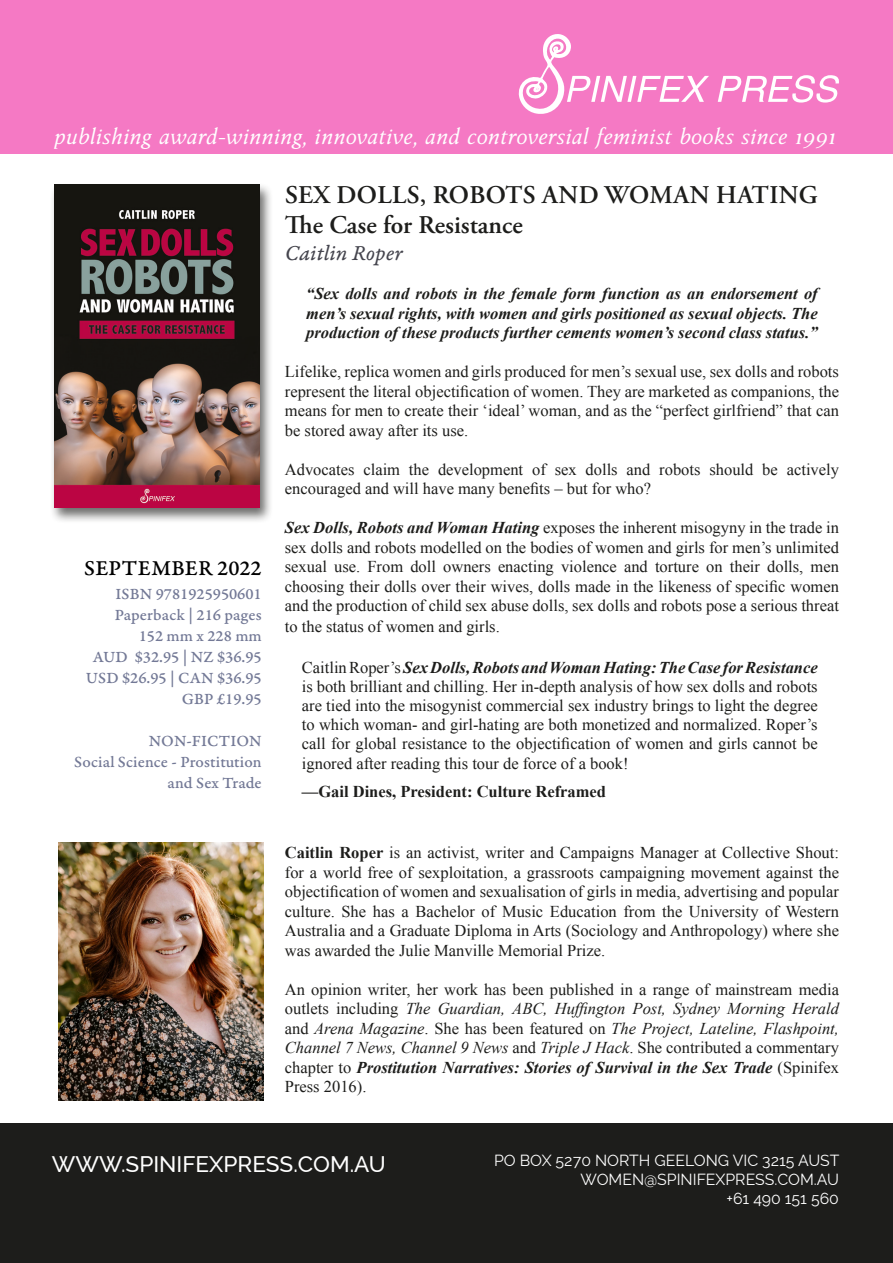
<style>
.page{position:relative;width:893px;height:1263px;background:#fff}
.page>*{position:absolute;margin:0;border:0;box-sizing:border-box;transform-origin:0 0}
.t1{font:600 25.5px "Adobe Garamond Pro";color:#1d1d1b}
.t2{font:italic 24.75px "Anziano Pro";color:#fff}
.t3{font:500 22.5px "Raleway";color:#fff}
.t4{font:22.5px "Garamond Premr Pro Med Capt";letter-spacing:.015em;color:#000}
.t5{font:22.5px "Garamond Premr Pro It Capt";color:#44444d}
.t6{font:16.5px/19.5px "Times New Roman";color:#1d1d1b;text-align:justify}
.t7{font:italic 700 16.5px/19.5px "Times New Roman";color:#1d1d1b;text-align:justify}
.t8{font:16.5px/21px "Garamond Premr Pro Med Capt";color:#737996;text-align:right}
.t9{font:700 16.5px "Times New Roman";color:#1d1d1b}
.t10{font:15.75px "Raleway";color:#fff}
.s1{font-weight:700;font-style:italic}
.s2{font-weight:700}
.s3{font-style:italic}
</style>
<div class="page">
<div style="left:0;top:0;width:893px;height:154px;background:#f579c4"></div>
<svg style="left:519px;top:34px;width:190px;height:80px"></svg>
<svg style="left:718px;top:75px;width:121px;height:28px"></svg>
<div style="left:0;top:1123px;width:893px;height:140px;background:#1d1d1b"></div>
<img style="left:59px;top:842px;width:204px;height:258px">
<div style="left:49px;top:183px;width:224px;height:340px;background:#1d1d1b;opacity:.65"></div>
<img style="left:54px;top:184px;width:206px;height:323px">
<p class="t2" style="left:54px;top:120px;width:784px">publishing award-winning, innovative, and controversial feminist books since 1991</p>
<p class="t4" style="left:84px;top:554px;width:179px">SEPTEMBER 2022</p>
<p class="t8" style="left:115px;top:583px;width:148px">ISBN 9781925950601</p>
<p class="t8" style="left:115px;top:604px;width:149px">Paperback | 216 pages</p>
<p class="t8" style="left:139px;top:625px;width:125px">152 mm x 228 mm</p>
<p class="t8" style="left:93px;top:646px;width:171px">AUD $32.95 | NZ $36.95</p>
<p class="t8" style="left:86px;top:667px;width:177px">USD $26.95 | CAN $36.95</p>
<p class="t8" style="left:182px;top:688px;width:81px">GBP £19.95</p>
<p class="t8" style="left:149px;top:730px;width:115px">NON-FICTION</p>
<p class="t8" style="left:74px;top:751px;width:189px">Social Science - Prostitution and Sex Trade</p>
<p class="t1" style="left:285px;top:180px;width:534px">SEX DOLLS, ROBOTS AND WOMAN HATING</p>
<p class="t1" style="left:285px;top:211px;width:239px">The Case for Resistance</p>
<p class="t5" style="left:285px;top:240px;width:119px">Caitlin Roper</p>
<p class="t7" style="left:306px;top:284px;width:513px">“Sex dolls and robots in the female form function as an endorsement of men’s sexual rights, with women and girls positioned as sexual objects. The production of these products further cements women’s second class status.”</p>
<p class="t6" style="left:285px;top:362px;width:556px">Lifelike, replica women and girls produced for men’s sexual use, sex dolls and robots represent the literal objectification of women. They are marketed as companions, the means for men to create their ‘ideal’ woman, and as the “perfect girlfriend” that can be stored away after its use.</p>
<p class="t6" style="left:285px;top:459px;width:556px">Advocates claim the development of sex dolls and robots should be actively encouraged and will have many benefits – but for who?</p>
<p class="t6" style="left:285px;top:518px;width:556px"><span class="s1">Sex Dolls, Robots and Woman Hating</span> exposes the inherent misogyny in the trade in sex dolls and robots modelled on the bodies of women and girls for men’s unlimited sexual use. From doll owners enacting violence and torture on their dolls, men choosing their dolls over their wives, dolls made in the likeness of specific women and the production of child sex abuse dolls, sex dolls and robots pose a serious threat</p>
<p class="t6" style="left:285px;top:617px;width:216px">to the status of women and girls.</p>
<p class="t6" style="left:302px;top:657px;width:517px">Caitlin Roper’s <span class="s1">Sex Dolls, Robots and Woman Hating: The Case for Resistance </span>is both brilliant and chilling. Her in-depth analysis of how sex dolls and robots are tied into the misogynist commercial sex industry brings to light the degree to which woman- and girl-hating are both monetized and normalized. Roper’s call for global resistance to the objectification of women and girls cannot be ignored after reading this tour de force of a book!</p>
<p class="t9" style="left:302px;top:780px;width:306px">—Gail Dines, President: Culture Reframed</p>
<p class="t6" style="left:285px;top:843px;width:556px"><span class="s2">Caitlin Roper</span> is an activist, writer and Campaigns Manager at Collective Shout: for a world free of sexploitation, a grassroots campaigning movement against the objectification of women and sexualisation of girls in media, advertising and popular culture. She has a Bachelor of Music Education from the University of Western Australia and a Graduate Diploma in Arts (Sociology and Anthropology) where she was awarded the Julie Manville Memorial Prize.</p>
<p class="t6" style="left:285px;top:979px;width:556px">An opinion writer, her work has been published in a range of mainstream media outlets including <span class="s3">The Guardian, ABC, Huffington Post, Sydney Morning Herald </span>and <span class="s3">Arena Magazine</span>. She has been featured on <span class="s3">The Project, Lateline, Flashpoint, Channel 7 News, Channel 9 News</span> and <span class="s3">Triple J Hack</span>. She contributed a commentary chapter to <span class="s1">Prostitution Narratives: Stories of Survival in the Sex Trade</span> (Spinifex Press 2016).</p>
<p class="t3" style="left:52px;top:1151px;width:335px">WWW.SPINIFEXPRESS.COM.AU</p>
<p class="t10" style="left:494px;top:1151px;width:347px">PO BOX 5270 NORTH GEELONG VIC 3215 AUST</p>
<p class="t10" style="left:581px;top:1170px;width:260px">WOMEN@SPINIFEXPRESS.COM.AU</p>
<p class="t10" style="left:726px;top:1189px;width:114px">+61 490 151 560</p>
</div>
